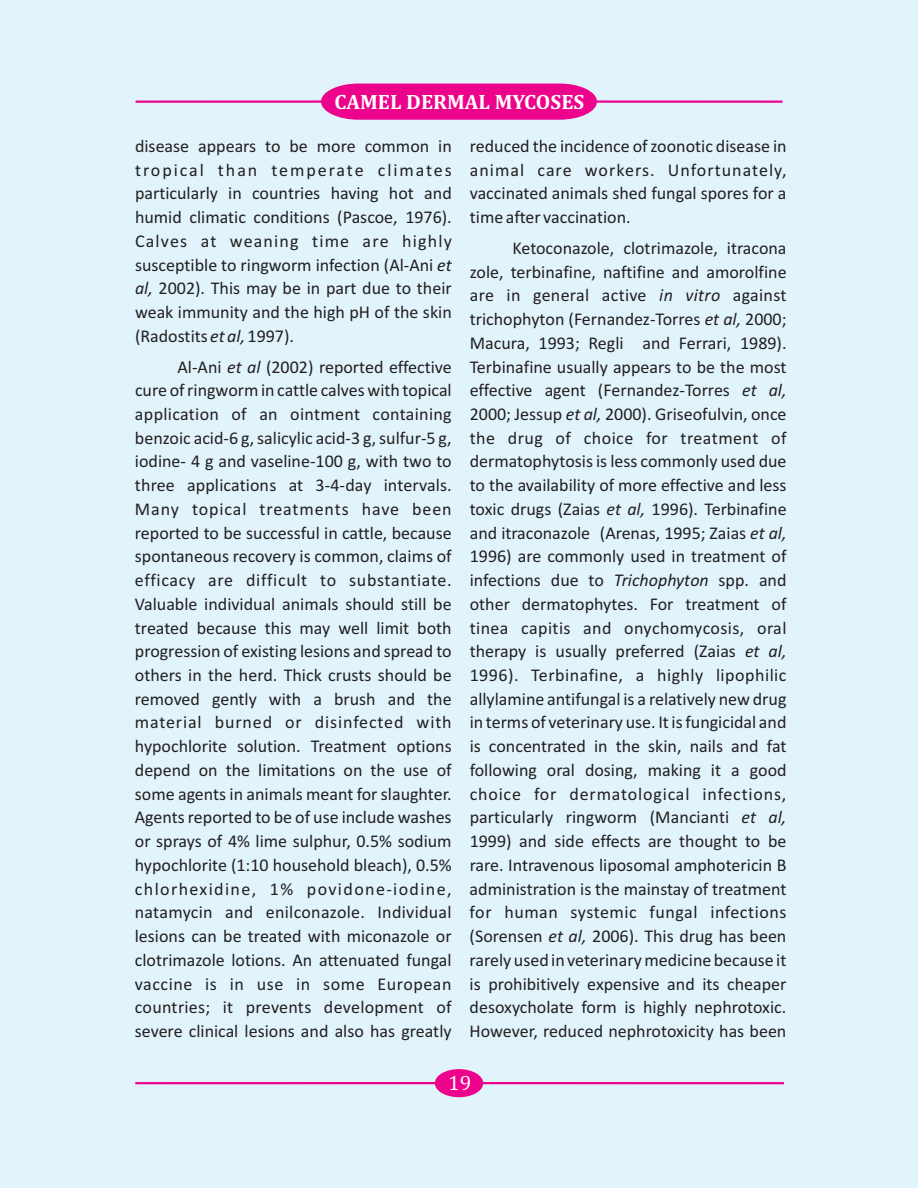
<style>
.page{position:relative;width:918px;height:1188px;background:#e1f4fc}
.page>*{position:absolute;margin:0;border:0;box-sizing:border-box;transform-origin:0 0}
.t1{font:700 21px "Cambria";color:#fff}
.t2{font:21px "Cambria";color:#fff}
.t3{font:18px/23.7px "Calibri";color:#231f20}
.s1{font-style:italic}
</style>
<div class="page">
<svg style="left:321px;top:84px;width:276px;height:36px;background:#ec1193"></svg>
<hr style="left:136px;top:100px;width:185px;height:3px;background:#ed028c">
<hr style="left:597px;top:100px;width:185px;height:3px;background:#ed028c">
<hr style="left:135px;top:1082px;width:300px;height:2px;background:#ed028c">
<hr style="left:480px;top:1082px;width:304px;height:2px;background:#ed028c">
<div style="left:435px;top:1069px;width:48px;height:28px;background:#ed028c;border-radius:50%"></div>
<p class="t1" style="left:334px;top:92px;width:251px">CAMEL DERMAL MYCOSES</p>
<p class="t3" style="left:135px;top:136px;width:653px">disease appears to be more common in reduced the incidence of zoonotic disease in tropical than temperate climates animal care workers. Unfortunately, particularly in countries having hot and vaccinated animals shed fungal spores for a humid climatic conditions (Pascoe, 1976). time after vaccination.<br>Calves at weaning time are highly</p>
<p class="t3" style="left:135px;top:238px;width:653px;text-align:right">Ketoconazole, clotrimazole, itracona<br>susceptible to ringworm infection (Al-Ani <sup>et</sup> zole, terbinafine, naftifine and amorolfine</p>
<p class="t3" style="left:135px;top:274px;width:653px;line-height:30.8px"><span class="s1">al,</span> 2002). This may be in part due to their are in general active <span class="s1">in vitro</span> against weak immunity and the high pH of the skin trichophyton (Fernandez-Torres <span class="s1">et al,</span> 2000;</p>
<p class="t3" style="left:135px;top:325px;width:161px">(Radostits <span class="s1">et al,</span> 1997).</p>
<p class="t3" style="left:135px;top:332px;width:653px;text-align:right">Macura, 1993; Regli and Ferrari, 1989).<br>Al-Ani <span class="s1">et al</span> (2002) reported effective Terbinafine usually appears to be the most<br>cure of ringworm in cattle calves with topical effective agent (Fernandez-Torres <span class="s1">et al, </span>application of an ointment containing 2000; Jessup <span class="s1">et al,</span> 2000). Griseofulvin, once benzoic acid-6 g, salicylic acid-3 g, sulfur-5 g, the drug of choice for treatment of iodine- 4 g and vaseline-100 g, with two to dermatophytosis is less commonly used due three applications at 3-4-day intervals. to the availability of more effective and less Many topical treatments have been toxic drugs (Zaias <span class="s1">et al,</span> 1996). Terbinafine reported to be successful in cattle, because and itraconazole (Arenas, 1995; Zaias <span class="s1">et al, </span>spontaneous recovery is common, claims of 1996) are commonly used in treatment of efficacy are difficult to substantiate. infections due to <span class="s1">Trichophyton</span> spp. and Valuable individual animals should still be other dermatophytes. For treatment of treated because this may well limit both tinea capitis and onychomycosis, oral progression of existing lesions and spread to therapy is usually preferred (Zaias <span class="s1">et al, </span>others in the herd. Thick crusts should be 1996). Terbinafine, a highly lipophilic removed gently with a brush and the allylamine antifungal is a relatively new drug material burned or disinfected with in terms of veterinary use. It is fungicidal and hypochlorite solution. Treatment options is concentrated in the skin, nails and fat depend on the limitations on the use of following oral dosing, making it a good some agents in animals meant for slaughter. choice for dermatological infections, Agents reported to be of use include washes particularly ringworm (Mancianti <span class="s1">et al, </span>or sprays of 4% lime sulphur, 0.5% sodium 1999) and side effects are thought to be hypochlorite (1:10 household bleach), 0.5% rare. Intravenous liposomal amphotericin B chlorhexidine, 1% povidone-iodine, administration is the mainstay of treatment natamycin and enilconazole. Individual for human systemic fungal infections lesions can be treated with miconazole or (Sorensen <span class="s1">et al,</span> 2006). This drug has been clotrimazole lotions. An attenuated fungal rarely used in veterinary medicine because it vaccine is in use in some European is prohibitively expensive and its cheaper countries; it prevents development of desoxycholate form is highly nephrotoxic. severe clinical lesions and also has greatly However, reduced nephrotoxicity has been</p>
<p class="t2" style="left:448px;top:1074px;width:25px">19</p>
</div>
